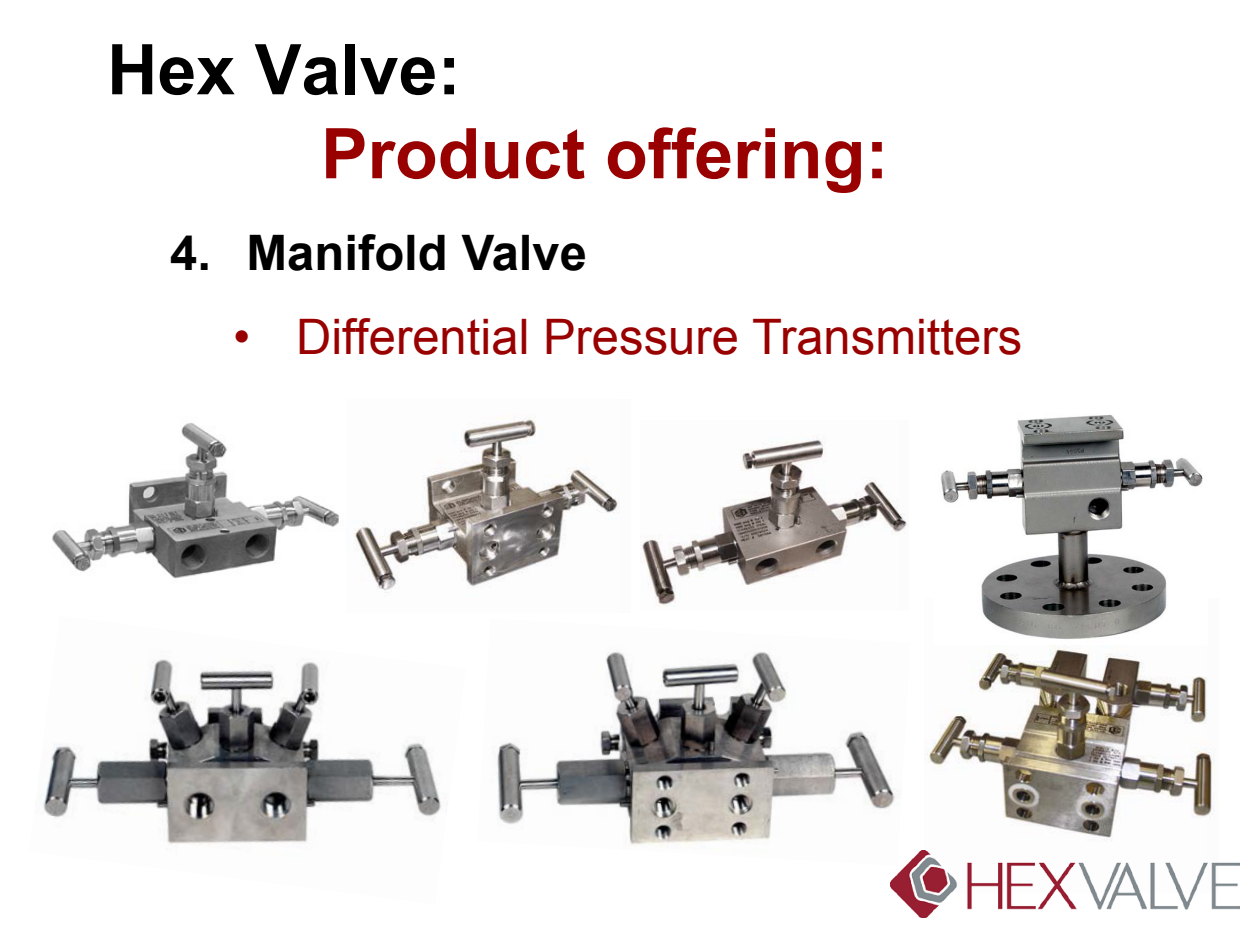
<style>
.page{position:relative;width:1260px;height:945px;background:#fff}
.page>*{position:absolute;margin:0;border:0;box-sizing:border-box;transform-origin:0 0}
.t1{font:700 70px "Arial";color:#900}
.t2{font:700 70px "Arial";color:#000}
.t3{font:49px "Arial";color:#900}
.t4{font:700 49px "Arial";color:#000}
</style>
<div class="page">
<img style="left:52px;top:422px;width:287px;height:157px">
<img style="left:642px;top:439px;width:265px;height:167px">
<img style="left:924px;top:645px;width:290px;height:206px">
<img style="left:354px;top:418px;width:265px;height:175px">
<img style="left:43px;top:659px;width:398px;height:185px">
<img style="left:497px;top:652px;width:401px;height:194px">
<img style="left:941px;top:415px;width:262px;height:224px">
<img style="left:891px;top:851px;width:348px;height:66px">
<h1 class="t2" style="left:107px;top:23px;width:355px">Hex Valve:</h1>
<h1 class="t1" style="left:321px;top:107px;width:569px">Product offering:</h1>
<p class="t4" style="left:170px;top:220px;width:418px">4. Manifold Valve</p>
<p class="t3" style="left:233px;top:305px;width:791px">• Differential Pressure Transmitters</p>
</div>
